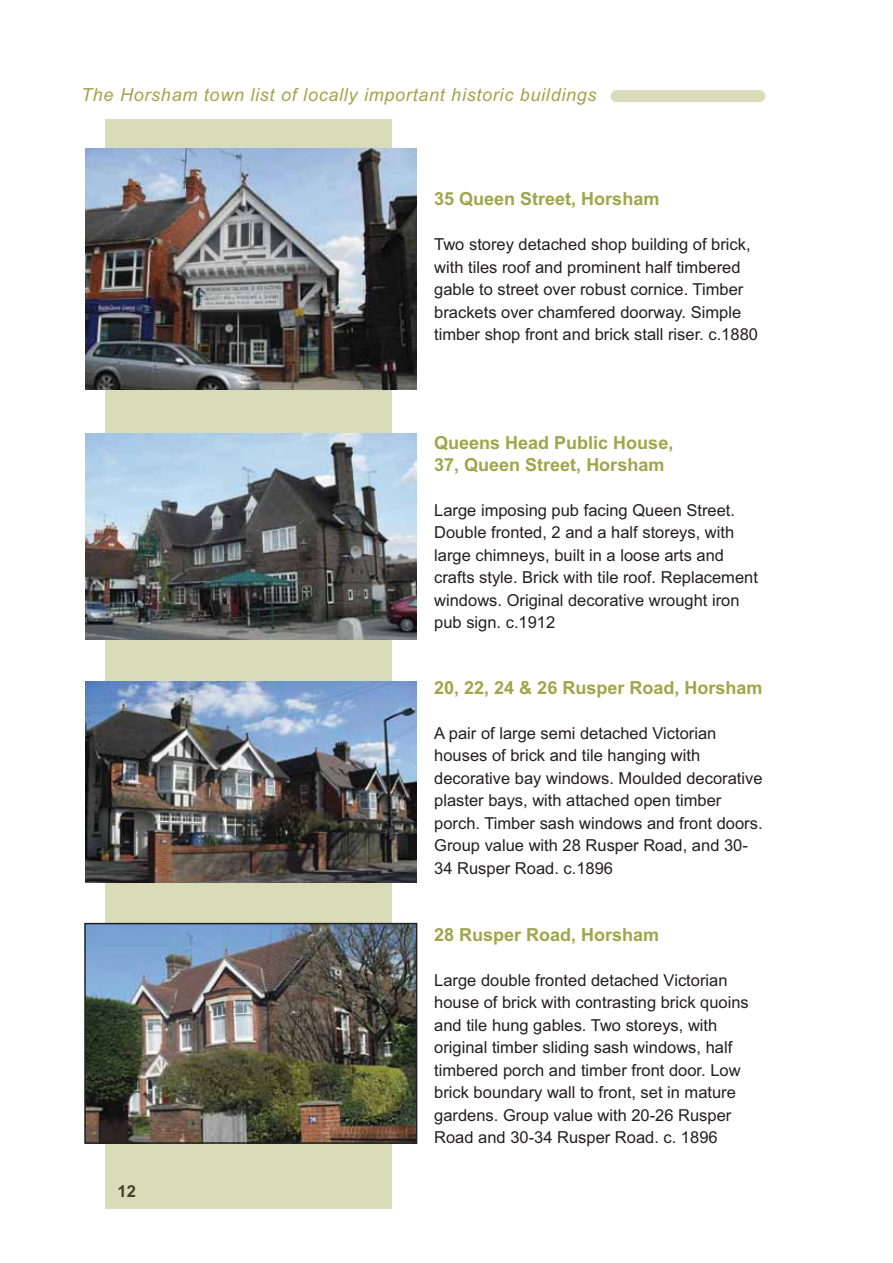
<style>
.page{position:relative;width:893px;height:1263px;background:#fff}
.page>*{position:absolute;margin:0;border:0;box-sizing:border-box;transform-origin:0 0}
.t1{font:700 18px/21.6px "Arial";color:#9ea649}
.t2{font:italic 18px "Arial";letter-spacing:.04em;color:#9ea649}
.t3{font:16.5px/22.5px "Arial";color:#231f20}
.t4{font:700 16.5px "Arial";color:#41402c}
</style>
<div class="page">
<div style="left:105px;top:119px;width:287px;height:1089px;background:#d8dcb8"></div>
<div style="left:617px;top:90px;width:142px;height:12px;background:#d8dcb8"></div>
<img style="left:85px;top:149px;width:331px;height:241px">
<img style="left:85px;top:433px;width:331px;height:207px">
<img style="left:85px;top:682px;width:332px;height:201px">
<img style="left:87px;top:926px;width:327px;height:215px">
<div style="left:84px;top:923px;width:333px;height:221px;border:2px solid #231f20"></div>
<p class="t2" style="left:81px;top:89px;width:517px">The Horsham town list of locally important historic buildings</p>
<p class="t1" style="left:434px;top:190px;width:227px">35 Queen Street, Horsham</p>
<p class="t3" style="left:434px;top:235px;width:325px">Two storey detached shop building of brick, with tiles roof and prominent half timbered gable to street over robust cornice. Timber brackets over chamfered doorway. Simple timber shop front and brick stall riser. c.1880</p>
<p class="t1" style="left:434px;top:434px;width:241px">Queens Head Public House,<br>37, Queen Street, Horsham</p>
<p class="t3" style="left:434px;top:500px;width:325px">Large imposing pub facing Queen Street.<br>Double fronted, 2 and a half storeys, with large chimneys, built in a loose arts and crafts style. Brick with tile roof. Replacement windows. Original decorative wrought iron pub sign. c.1912</p>
<p class="t1" style="left:434px;top:679px;width:330px">20, 22, 24 &amp; 26 Rusper Road, Horsham</p>
<p class="t3" style="left:434px;top:723px;width:330px">A pair of large semi detached Victorian houses of brick and tile hanging with decorative bay windows. Moulded decorative plaster bays, with attached open timber porch. Timber sash windows and front doors.<br>Group value with 28 Rusper Road, and 30- 34 Rusper Road. c.1896</p>
<p class="t4" style="left:117px;top:1186px;width:20px">12</p>
<p class="t1" style="left:434px;top:925px;width:227px">28 Rusper Road, Horsham</p>
<p class="t3" style="left:434px;top:970px;width:316px">Large double fronted detached Victorian house of brick with contrasting brick quoins and tile hung gables. Two storeys, with original timber sliding sash windows, half timbered porch and timber front door. Low brick boundary wall to front, set in mature gardens. Group value with 20-26 Rusper Road and 30-34 Rusper Road. c. 1896</p>
</div>
